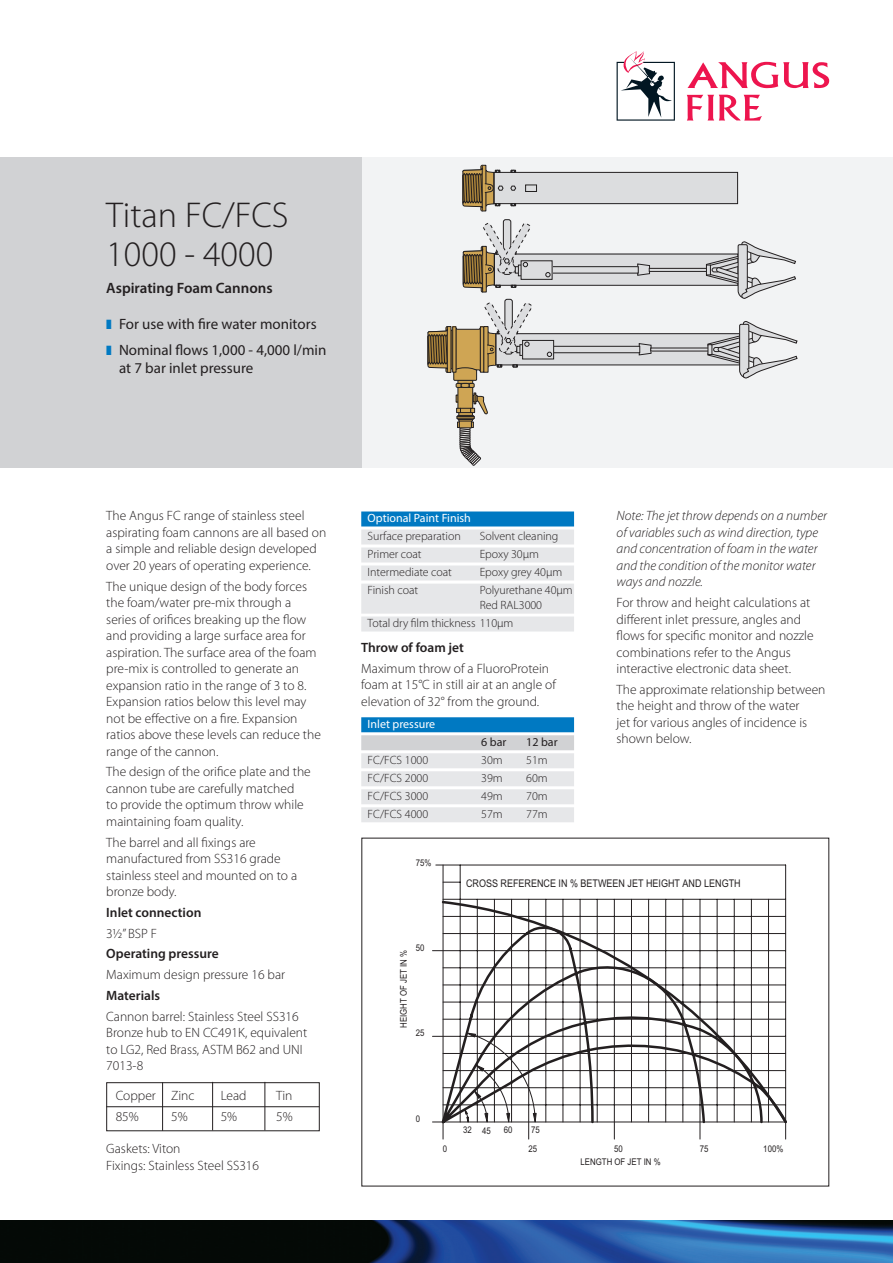
<style>
.page{position:relative;width:893px;height:1263px;background:#fff}
.page>*{position:absolute;margin:0;border:0;box-sizing:border-box;transform-origin:0 0}
.t1{font:300 36px/39px "Myriad Pro";color:#231f20}
.t2{font:15px/18px "Myriad Pro";color:#231f20}
.t3{font:600 15px "Myriad Pro";color:#231f20}
.t4{font:300 13.5px/16.5px "Myriad Pro";color:#231f20}
.t5{font:italic 300 13.5px/16.5px "Myriad Pro";color:#231f20}
.t6{font:600 13.5px "Myriad Pro";color:#231f20}
.Table_Text_Dark_Grey{font:300 12px "Myriad Pro";letter-spacing:-.005em;color:#231f20}
.Table_Text_Light_Gre{font:300 12px/15px "Myriad Pro";letter-spacing:-.005em;color:#231f20}
.Table_Header_Cyan{font:12px "Myriad Pro";color:#fff}
.t7{font:12px "Myriad Pro";color:#231f20}
.t8{font:10.65px "Arial";color:#231f20;scale:.85 1}
.t9{font:9.15px "Arial";color:#231f20;scale:.85 1}
</style>
<div class="page">
<div style="left:106px;top:1082px;width:214px;height:49px;border:1px solid #231f20"></div>
<hr style="left:106px;top:1106px;width:213px;height:1px;background:#231f20">
<hr style="left:162px;top:1082px;width:1px;height:49px;background:#231f20">
<hr style="left:265px;top:1082px;width:1px;height:48px;background:#231f20">
<hr style="left:212px;top:1082px;width:1px;height:48px;background:#231f20">
<div style="left:361px;top:157px;width:532px;height:311px;background:#f2f3f4"></div>
<svg style="left:687px;top:62px;width:142px;height:26px"></svg>
<svg style="left:687px;top:95px;width:75px;height:26px"></svg>
<svg style="left:617px;top:51px;width:58px;height:70px"></svg>
<div style="left:0;top:157px;width:361px;height:311px;background:#d1d2d4"></div>
<img style="left:0;top:1220px;width:893px;height:43px">
<div style="left:494px;top:172px;width:244px;height:31px;background:#dcdddf"></div>
<div style="left:493px;top:172px;width:245px;height:32px;border:1px solid #232021"></div>
<svg style="left:510px;top:185px;width:6px;height:6px"></svg>
<div style="left:525px;top:185px;width:12px;height:7px;border:1px solid #232021"></div>
<svg style="left:510px;top:170px;width:6px;height:3px"></svg>
<svg style="left:510px;top:203px;width:6px;height:3px"></svg>
<svg style="left:462px;top:164px;width:42px;height:48px"></svg>
<div style="left:495px;top:253px;width:243px;height:32px;background:#dcdddf"></div>
<div style="left:494px;top:254px;width:244px;height:32px;border:1px solid #232021"></div>
<svg style="left:637px;top:263px;width:13px;height:13px"></svg>
<div style="left:503px;top:220px;width:8px;height:54px;background:#dcdddf;border-radius:2px"></div>
<div style="left:503px;top:219px;width:8px;height:56px;border:1px solid #232021;border-radius:2px"></div>
<div style="left:515px;top:266px;width:124px;height:7px;border:1px solid #232021"></div>
<div style="left:521px;top:261px;width:31px;height:18px;background:#dcdddf"></div>
<div style="left:521px;top:260px;width:31px;height:20px;border:1px solid #232021"></div>
<svg style="left:545px;top:272px;width:5px;height:5px"></svg>
<div style="left:649px;top:268px;width:61px;height:4px;border:1px solid #231f20"></div>
<svg style="left:706px;top:241px;width:90px;height:58px"></svg>
<svg style="left:462px;top:222px;width:69px;height:71px"></svg>
<div style="left:496px;top:333px;width:244px;height:31px;background:#dcdddf"></div>
<div style="left:495px;top:333px;width:245px;height:32px;border:1px solid #232021"></div>
<svg style="left:638px;top:343px;width:14px;height:13px"></svg>
<div style="left:505px;top:299px;width:7px;height:55px;background:#dcdddf;border-radius:2px"></div>
<div style="left:504px;top:299px;width:9px;height:55px;border:1px solid #232021;border-radius:2px"></div>
<div style="left:516px;top:346px;width:124px;height:7px;border:1px solid #232021"></div>
<div style="left:523px;top:340px;width:31px;height:19px;background:#dcdddf"></div>
<div style="left:522px;top:340px;width:32px;height:19px;border:1px solid #232021"></div>
<svg style="left:547px;top:352px;width:5px;height:5px"></svg>
<svg style="left:707px;top:321px;width:91px;height:58px"></svg>
<svg style="left:427px;top:302px;width:106px;height:164px"></svg>
<svg style="left:432px;top:864px;width:354px;height:276px"></svg>
<div style="left:361px;top:511px;width:213px;height:15px;background:#0079c2"></div>
<div style="left:361px;top:529px;width:213px;height:15px;background:#e6e7e9"></div>
<div style="left:361px;top:547px;width:213px;height:15px;background:#e6e7e9"></div>
<div style="left:361px;top:565px;width:213px;height:15px;background:#e6e7e9"></div>
<div style="left:361px;top:584px;width:213px;height:30px;background:#e6e7e9"></div>
<div style="left:361px;top:616px;width:213px;height:15px;background:#e6e7e9"></div>
<div style="left:361px;top:717px;width:213px;height:15px;background:#0079c2"></div>
<div style="left:361px;top:735px;width:213px;height:15px;background:#d1d2d4"></div>
<div style="left:361px;top:753px;width:213px;height:15px;background:#e6e7e9"></div>
<div style="left:361px;top:771px;width:213px;height:15px;background:#e6e7e9"></div>
<div style="left:361px;top:789px;width:213px;height:15px;background:#e6e7e9"></div>
<div style="left:361px;top:807px;width:213px;height:15px;background:#e6e7e9"></div>
<p class="t1" style="left:106px;top:195px;width:184px">Titan FC/FCS<br>1000 - 4000</p>
<p class="t3" style="left:106px;top:278px;width:168px">Aspirating Foam Cannons</p>
<p class="t2" style="left:119px;top:315px;width:199px">For use with fire water monitors</p>
<p class="t2" style="left:119px;top:341px;width:209px">Nominal flows 1,000 - 4,000 l/min at 7 bar inlet pressure</p>
<p class="t4" style="left:106px;top:507px;width:221px">The Angus FC range of stainless steel aspirating foam cannons are all based on a simple and reliable design developed over 20 years of operating experience.</p>
<p class="t4" style="left:106px;top:578px;width:216px">The unique design of the body forces the foam/water pre-mix through a series of orifices breaking up the flow and providing a large surface area for aspiration. The surface area of the foam pre-mix is controlled to generate an expansion ratio in the range of 3 to 8.<br>Expansion ratios below this level may not be effective on a fire. Expansion ratios above these levels can reduce the range of the cannon.</p>
<p class="t4" style="left:106px;top:763px;width:206px">The design of the orifice plate and the cannon tube are carefully matched<br>to provide the optimum throw while maintaining foam quality.</p>
<p class="t4" style="left:106px;top:834px;width:192px">The barrel and all fixings are manufactured from SS316 grade stainless steel and mounted on to a bronze body.</p>
<p class="t6" style="left:106px;top:904px;width:97px">Inlet connection</p>
<p class="t4" style="left:106px;top:925px;width:52px">3½” BSP F</p>
<p class="t6" style="left:106px;top:945px;width:114px">Operating pressure</p>
<p class="t4" style="left:106px;top:966px;width:180px">Maximum design pressure 16 bar</p>
<p class="t6" style="left:106px;top:987px;width:55px">Materials</p>
<p class="t4" style="left:106px;top:1008px;width:202px">Cannon barrel: Stainless Steel SS316<br>Bronze hub to EN CC491K, equivalent to LG2, Red Brass, ASTM B62 and UNI<br>7013-8</p>
<p class="t4" style="left:116px;top:1087px;width:80px">Copper Zinc</p>
<p class="t4" style="left:221px;top:1087px;width:27px">Lead</p>
<p class="t4" style="left:276px;top:1087px;width:18px">Tin</p>
<p class="t4" style="left:116px;top:1108px;width:25px">85%</p>
<p class="t4" style="left:171px;top:1108px;width:18px">5%</p>
<p class="t4" style="left:221px;top:1108px;width:18px">5%</p>
<p class="t4" style="left:276px;top:1108px;width:18px">5%</p>
<p class="t4" style="left:106px;top:1140px;width:154px">Gaskets: Viton<br>Fixings: Stainless Steel SS316</p>
<p class="Table_Header_Cyan" style="left:368px;top:511px;width:105px">Optional Paint Finish</p>
<p class="Table_Text_Dark_Grey" style="left:368px;top:529px;width:95px">Surface preparation</p>
<p class="Table_Text_Dark_Grey" style="left:480px;top:529px;width:80px">Solvent cleaning</p>
<p class="Table_Text_Light_Gre" style="left:368px;top:546px;width:56px">Primer coat</p>
<p class="Table_Text_Light_Gre" style="left:480px;top:546px;width:61px">Epoxy 30μm</p>
<p class="Table_Text_Dark_Grey" style="left:368px;top:565px;width:86px">Intermediate coat</p>
<p class="Table_Text_Dark_Grey" style="left:480px;top:565px;width:84px">Epoxy grey 40μm</p>
<p class="Table_Text_Light_Gre" style="left:368px;top:582px;width:52px">Finish coat</p>
<p class="Table_Text_Light_Gre" style="left:480px;top:582px;width:94px">Polyurethane 40μm<br>Red RAL3000</p>
<p class="Table_Text_Dark_Grey" style="left:368px;top:616px;width:147px">Total dry film thickness 110μm</p>
<p class="t6" style="left:361px;top:639px;width:104px">Throw of foam jet</p>
<p class="t4" style="left:361px;top:660px;width:196px">Maximum throw of a FluoroProtein foam at 15°C in still air at an angle of elevation of 32° from the ground.</p>
<p class="Table_Header_Cyan" style="left:368px;top:716px;width:69px">Inlet pressure</p>
<p class="t7" style="left:481px;top:734px;width:27px">6 bar</p>
<p class="t7" style="left:526px;top:734px;width:33px">12 bar</p>
<p class="Table_Text_Dark_Grey" style="left:368px;top:753px;width:62px">FC/FCS 1000</p>
<p class="Table_Text_Dark_Grey" style="left:481px;top:753px;width:23px">30m</p>
<p class="Table_Text_Dark_Grey" style="left:526px;top:753px;width:23px">51m</p>
<p class="Table_Text_Dark_Grey" style="left:368px;top:771px;width:62px">FC/FCS 2000</p>
<p class="Table_Text_Dark_Grey" style="left:481px;top:771px;width:23px">39m</p>
<p class="Table_Text_Dark_Grey" style="left:526px;top:771px;width:23px">60m</p>
<p class="Table_Text_Dark_Grey" style="left:368px;top:789px;width:62px">FC/FCS 3000</p>
<p class="Table_Text_Dark_Grey" style="left:481px;top:789px;width:23px">49m</p>
<p class="Table_Text_Dark_Grey" style="left:526px;top:789px;width:23px">70m</p>
<p class="Table_Text_Dark_Grey" style="left:368px;top:807px;width:62px">FC/FCS 4000</p>
<p class="Table_Text_Dark_Grey" style="left:481px;top:807px;width:23px">57m</p>
<p class="Table_Text_Dark_Grey" style="left:526px;top:807px;width:23px">77m</p>
<p class="t9" style="left:416px;top:857px;width:20px">75%</p>
<p class="t5" style="left:617px;top:507px;width:212px">Note: The jet throw depends on a number of variables such as wind direction, type and concentration of foam in the water and the condition of the monitor water ways and nozzle.</p>
<p class="t4" style="left:617px;top:594px;width:199px">For throw and height calculations at different inlet pressure, angles and flows for specific monitor and nozzle combinations refer to the Angus interactive electronic data sheet.</p>
<p class="t4" style="left:617px;top:681px;width:210px">The approximate relationship between the height and throw of the water<br>jet for various angles of incidence is shown below.</p>
<p class="t9" style="left:398px;top:1028px;width:93px;rotate:-90deg">HEIGHT OF JET IN %</p>
<p class="t9" style="left:416px;top:941px;width:12px">50</p>
<p class="t9" style="left:416px;top:1027px;width:12px">25</p>
<p class="t8" style="left:466px;top:877px;width:325px">CROSS REFERENCE IN % BETWEEN JET HEIGHT AND LENGTH</p>
<p class="t9" style="left:416px;top:1113px;width:7px">0</p>
<p class="t9" style="left:463px;top:1124px;width:34px">32 45</p>
<p class="t9" style="left:531px;top:1124px;width:12px">75</p>
<p class="t9" style="left:504px;top:1124px;width:12px">60</p>
<p class="t9" style="left:443px;top:1143px;width:7px">0</p>
<p class="t9" style="left:528px;top:1143px;width:12px">25</p>
<p class="t9" style="left:614px;top:1143px;width:12px">50</p>
<p class="t9" style="left:700px;top:1143px;width:12px">75</p>
<p class="t9" style="left:763px;top:1143px;width:25px">100%</p>
<p class="t9" style="left:581px;top:1156px;width:96px">LENGTH OF JET IN %</p>
</div>
